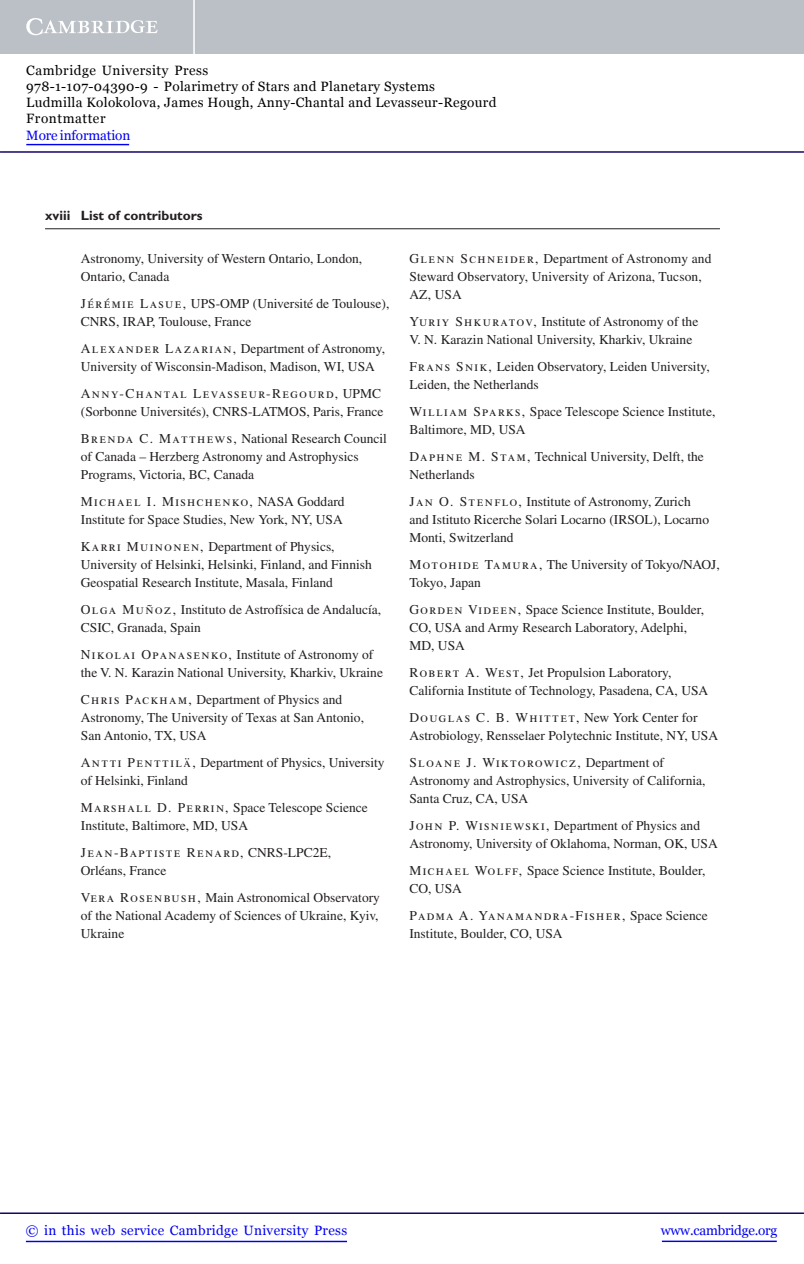
<style>
.page{position:relative;width:804px;height:1264px;background:#fff}
.page>*{position:absolute;margin:0;border:0;box-sizing:border-box;transform-origin:0 0}
.t1{font:13.5px/18px "Times LT Std";color:#231f20}
.t2{font:13.5px/18px "Times LT Std";letter-spacing:.055em;color:#231f20}
.t3{font:13.5px/16.2px "Georgia";letter-spacing:.025em;color:#000}
.t4{font:13.5px/18px "Times LT Std";letter-spacing:.1em;color:#231f20}
.t5{font:13.5px/18px "Times LT Std";letter-spacing:.03em;color:#231f20}
.t6{font:13.5px/18px "Times LT Std";letter-spacing:.06em;color:#231f20}
.t7{font:13.5px/18px "Times LT Std";letter-spacing:.045em;color:#231f20}
.t8{font:13.5px/18px "Times LT Std";letter-spacing:.025em;color:#231f20}
.t9{font:13.5px/18px "Times LT Std";letter-spacing:.035em;color:#231f20}
.t10{font:13.5px/18px "Times LT Std";letter-spacing:.04em;color:#231f20}
.t11{font:13.5px/18px "Times LT Std";letter-spacing:.02em;color:#231f20}
.t12{font:13.5px "Georgia";letter-spacing:.025em;color:#0000f1}
.t13{font:700 13.5px "Gill Sans Std";color:#231f20}
.t14{font:13.5px "Georgia";letter-spacing:-.015em;color:#0000f1}
.t15{font:13.5px "Georgia";letter-spacing:-.01em;color:#0000f1}
</style>
<div class="page">
<hr style="left:45px;top:228px;width:675px;height:1px;background:#231f20">
<div style="left:0;top:0;width:804px;height:54px;background:#bac0c6"></div>
<svg style="left:26px;top:18px;width:132px;height:17px"></svg>
<hr style="left:193px;top:0;width:2px;height:54px;background:#fff">
<hr style="left:0;top:151px;width:804px;height:2px;background:#150666">
<hr style="left:662px;top:1240px;width:114px;height:2px;background:#0000f1">
<hr style="left:0;top:1212px;width:804px;height:1px;background:#150666">
<hr style="left:26px;top:1240px;width:321px;height:2px;background:#0000f1">
<hr style="left:26px;top:144px;width:103px;height:1px;background:#0000f1">
<p class="t3" style="left:26px;top:62px;width:472px">Cambridge University Press<br>978-1-107-04390-9 - Polarimetry of Stars and Planetary Systems<br>Ludmilla Kolokolova, James Hough, Anny-Chantal and Levasseur-Regourd Frontmatter</p>
<p class="t15" style="left:26px;top:127px;width:105px">More information</p>
<p class="t13" style="left:45px;top:207px;width:159px">xviii List of contributors</p>
<p class="t1" style="left:81px;top:249px;width:283px">Astronomy, University of Western Ontario, London,<br>Ontario, Canada</p>
<p class="t1" style="left:81px;top:294px;width:310px">JÉrÉmie Lasue, UPS-OMP (Université de Toulouse),<br>CNRS, IRAP, Toulouse, France</p>
<p class="t1" style="left:81px;top:339px;width:306px">Alexander Lazarian, Department of Astronomy,<br>University of Wisconsin-Madison, Madison, WI, USA</p>
<p class="t7" style="left:81px;top:384px;width:304px">Anny-Chantal Levasseur-Regourd, UPMC (Sorbonne Universités), CNRS-LATMOS, Paris, France</p>
<p class="t1" style="left:81px;top:429px;width:308px">Brenda C. Matthews, National Research Council of Canada – Herzberg Astronomy and Astrophysics<br>Programs, Victoria, BC, Canada</p>
<p class="t2" style="left:81px;top:492px;width:265px">Michael I. Mishchenko, NASA Goddard<br>Institute for Space Studies, New York, NY, USA</p>
<p class="t1" style="left:81px;top:537px;width:292px">Karri Muinonen, Department of Physics,<br>University of Helsinki, Helsinki, Finland, and Finnish<br>Geospatial Research Institute, Masala, Finland</p>
<p class="t1" style="left:81px;top:600px;width:302px">Olga Muñoz, Instituto de Astrofísica de Andalucía,<br>CSIC, Granada, Spain</p>
<p class="t1" style="left:81px;top:645px;width:304px">Nikolai Opanasenko, Institute of Astronomy of the V. N. Karazin National University, Kharkiv, Ukraine</p>
<p class="t1" style="left:81px;top:690px;width:285px">Chris Packham, Department of Physics and<br>Astronomy, The University of Texas at San Antonio,<br>San Antonio, TX, USA</p>
<p class="t8" style="left:81px;top:753px;width:305px">Antti Penttilä, Department of Physics, University of Helsinki, Finland</p>
<p class="t2" style="left:81px;top:798px;width:288px">Marshall D. Perrin, Space Telescope Science<br>Institute, Baltimore, MD, USA</p>
<p class="t4" style="left:81px;top:843px;width:252px">Jean-Baptiste Renard, CNRS-LPC2E,<br>Orléans, France</p>
<p class="t1" style="left:81px;top:888px;width:301px;text-align:justify">Vera Rosenbush, Main Astronomical Observatory of the National Academy of Sciences of Ukraine, Kyiv, Ukraine</p>
<p class="t1" style="left:409px;top:249px;width:303px">Glenn Schneider, Department of Astronomy and<br>Steward Observatory, University of Arizona, Tucson,<br>AZ, USA</p>
<p class="t1" style="left:409px;top:312px;width:290px">Yuriy Shkuratov, Institute of Astronomy of the<br>V. N. Karazin National University, Kharkiv, Ukraine</p>
<p class="t1" style="left:409px;top:357px;width:302px">Frans Snik, Leiden Observatory, Leiden University,<br>Leiden, the Netherlands</p>
<p class="t2" style="left:409px;top:402px;width:307px">William Sparks, Space Telescope Science Institute,<br>Baltimore, MD, USA</p>
<p class="t9" style="left:409px;top:447px;width:296px">Daphne M. Stam, Technical University, Delft, the<br>Netherlands</p>
<p class="t1" style="left:409px;top:492px;width:301px">Jan O. Stenflo, Institute of Astronomy, Zurich and Istituto Ricerche Solari Locarno (IRSOL), Locarno<br>Monti, Switzerland</p>
<p class="t10" style="left:409px;top:555px;width:312px">Motohide Tamura, The University of Tokyo/NAOJ,<br>Tokyo, Japan</p>
<p class="t1" style="left:409px;top:600px;width:296px">Gorden Videen, Space Science Institute, Boulder,<br>CO, USA and Army Research Laboratory, Adelphi,<br>MD, USA</p>
<p class="t1" style="left:409px;top:663px;width:300px">Robert A. West, Jet Propulsion Laboratory,<br>California Institute of Technology, Pasadena, CA, USA</p>
<p class="t1" style="left:409px;top:708px;width:310px">Douglas C. B. Whittet, New York Center for<br>Astrobiology, Rensselaer Polytechnic Institute, NY, USA</p>
<p class="t5" style="left:409px;top:753px;width:298px">Sloane J. Wiktorowicz, Department of<br>Astronomy and Astrophysics, University of California,<br>Santa Cruz, CA, USA</p>
<p class="t6" style="left:409px;top:816px;width:310px">John P. Wisniewski, Department of Physics and<br>Astronomy, University of Oklahoma, Norman, OK, USA</p>
<p class="t11" style="left:409px;top:861px;width:297px">Michael Wolff, Space Science Institute, Boulder,<br>CO, USA</p>
<p class="t4" style="left:409px;top:906px;width:300px">Padma A. Yanamandra-Fisher, Space Science<br>Institute, Boulder, CO, USA</p>
<p class="t12" style="left:26px;top:1222px;width:323px">© in this web service Cambridge University Press</p>
<p class="t14" style="left:661px;top:1222px;width:118px">www.cambridge.org</p>
</div>
